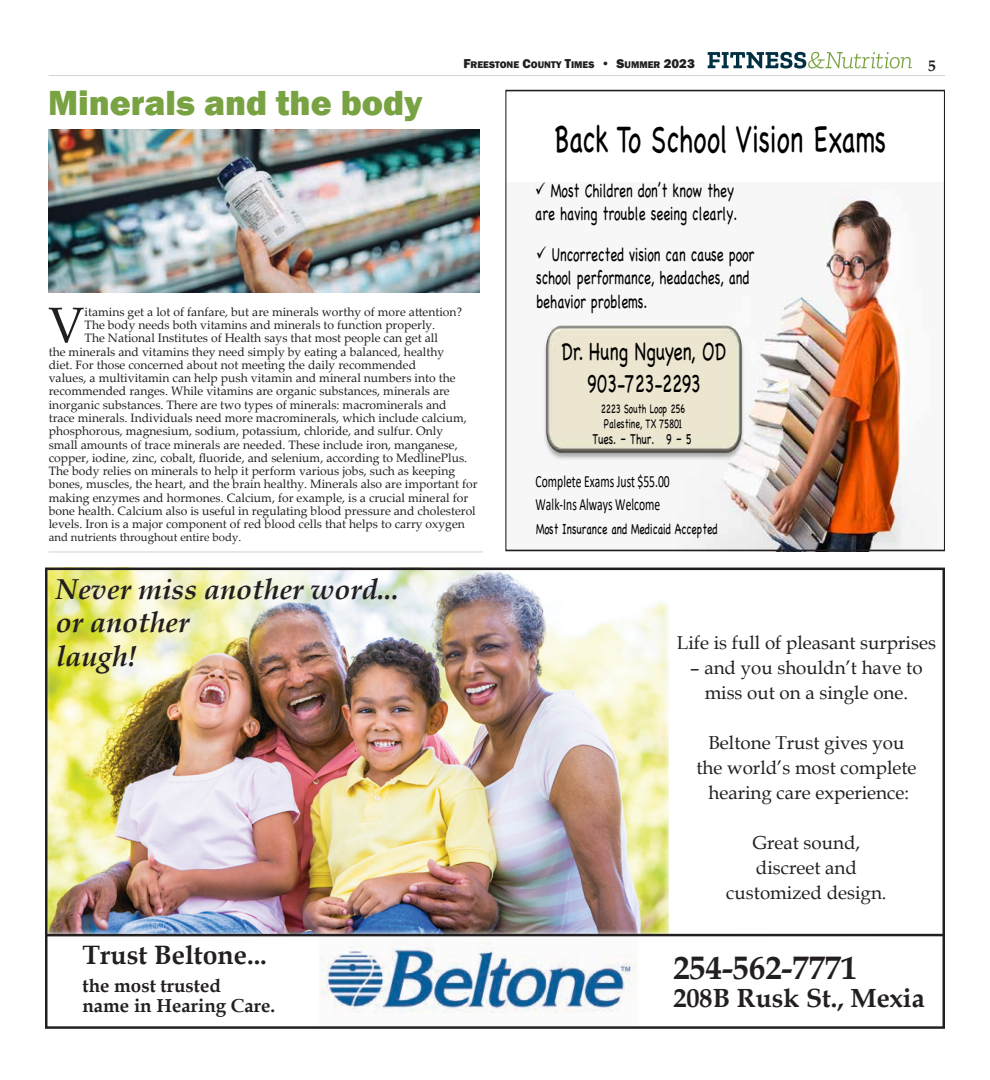
<style>
.page{position:relative;width:990px;height:1080px;background:#fff}
.page>*{position:absolute;margin:0;border:0;box-sizing:border-box;transform-origin:0 0}
.t1{font:50.25px "Palatino Linotype";color:#231f20}
.t2{font:38.5px "Chalkboard";color:#000;scale:.68 1}
.t3{font:800 35.88px "Franklin Gothic";color:#79a342}
.t4{font:700 32.5px "Book Antiqua";color:#231f20}
.t5{font:italic 700 28.75px/33.8px "Book Antiqua";color:#231f20}
.t6{font:700 26.5px "Book Antiqua";color:#231f20}
.t7{font:700 26.25px "Book Antiqua";color:#231f20}
.t8{font:25.62px/32.2px "Chalkboard";letter-spacing:.005em;color:#000;text-align:center;scale:.68 1}
.t9{font:19.25px/23.6px "Chalkboard";color:#000;scale:.68 1}
.t10{font:18.75px/25px "Book Antiqua";color:#231f20;text-align:center}
.t11{font:700 18.75px/20px "Book Antiqua";color:#231f20}
.t12{font:17.12px "Calibri";color:#000;scale:.68 1}
.t13{font:700 16px "Palatino Linotype";color:#231f20}
.t14{font:15px "Chalkboard";color:#000;scale:.68 1}
.t15{font:12.88px/14.9px "Chalkboard";letter-spacing:-.005em;color:#000;scale:.68 1}
.t16{font:12.12px "Palatino Linotype";color:#231f20}
.t17{font:11.38px "Palatino Linotype";color:#231f20}
.t18{font:800 9.88px "Franklin Gothic";color:#231f20}
.s1{font-size:13.25px}
</style>
<div class="page">
<img style="left:45px;top:568px;width:900px;height:461px">
<hr style="left:45px;top:934px;width:900px;height:2px;background:#231f20">
<img style="left:541px;top:195px;width:389px;height:354px">
<img style="left:542px;top:322px;width:204px;height:142px">
<hr style="left:49px;top:552px;width:434px;height:1px;background:#d1d3d4">
<hr style="left:49px;top:75px;width:896px;height:1px;background:#d1d3d4">
<svg style="left:708px;top:52px;width:204px;height:16px"></svg>
<img style="left:49px;top:130px;width:430px;height:163px">
<h3 class="t3" style="left:48px;top:80px;width:376px">Minerals and the body</h3>
<p class="t18" style="left:463px;top:59px;width:233px"><span class="s1">F</span>REESTONE <span class="s1">C</span>OUNTY <span class="s1">T</span>IMES <span class="s1">• S</span>UMMER <span class="s1">2023</span></p>
<h1 class="t1" style="left:48px;top:290px;width:38px">V</h1>
<p class="t16" style="left:85px;top:303px;width:379px">itamins get a lot of fanfare, but are minerals worthy of more attention?</p>
<p class="t16" style="left:85px;top:316px;width:352px">The body needs both vitamins and minerals to function properly.</p>
<p class="t16" style="left:85px;top:330px;width:355px">The National Institutes of Health says that most people can get all</p>
<p class="t16" style="left:49px;top:343px;width:397px">the minerals and vitamins they need simply by eating a balanced, healthy</p>
<p class="t16" style="left:49px;top:356px;width:369px">diet. For those concerned about not meeting the daily recommended</p>
<p class="t16" style="left:49px;top:369px;width:408px">values, a multivitamin can help push vitamin and mineral numbers into the</p>
<p class="t16" style="left:49px;top:383px;width:403px">recommended ranges. While vitamins are organic substances, minerals are</p>
<p class="t16" style="left:49px;top:396px;width:399px">inorganic substances. There are two types of minerals: macrominerals and</p>
<p class="t16" style="left:49px;top:409px;width:420px">trace minerals. Individuals need more macrominerals, which include calcium,</p>
<p class="t16" style="left:49px;top:423px;width:396px">phosphorous, magnesium, sodium, potassium, chloride, and sulfur. Only</p>
<p class="t16" style="left:49px;top:436px;width:411px">small amounts of trace minerals are needed. These include iron, manganese,</p>
<p class="t16" style="left:49px;top:449px;width:420px">copper, iodine, zinc, cobalt, fluoride, and selenium, according to MedlinePlus.</p>
<p class="t16" style="left:49px;top:462px;width:408px">The body relies on minerals to help it perform various jobs, such as keeping</p>
<p class="t16" style="left:49px;top:476px;width:430px">bones, muscles, the heart, and the brain healthy. Minerals also are important for</p>
<p class="t16" style="left:49px;top:489px;width:421px">making enzymes and hormones. Calcium, for example, is a crucial mineral for</p>
<p class="t16" style="left:49px;top:502px;width:429px">bone health. Calcium also is useful in regulating blood pressure and cholesterol</p>
<p class="t16" style="left:49px;top:516px;width:418px">levels. Iron is a major component of red blood cells that helps to carry oxygen</p>
<p class="t17" style="left:49px;top:529px;width:194px">and nutrients throughout entire body.</p>
<h2 class="t2" style="left:554px;top:116px;width:490px">Back To School Vision Exams</h2>
<h3 class="t9" style="left:535px;top:179px;width:299px;line-height:23.1px">✓ Most Children don’t know they are having trouble seeing clearly.</h3>
<h3 class="t9" style="left:536px;top:242px;width:323px">✓ Uncorrected vision can cause poor school performance, headaches, and behavior problems.</h3>
<h3 class="t8" style="left:562px;top:335px;width:243px">Dr. Hung Nguyen, OD<br>903-723-2293</h3>
<p class="t15" style="left:601px;top:401px;width:125px">2223 South Loop 256<br>Palestine, TX 75801</p>
<p class="t14" style="left:592px;top:430px;width:147px">Tues. – Thur. 9 – 5</p>
<h3 class="t12" style="left:536px;top:469px;width:199px">Complete Exams Just $55.00</h3>
<h3 class="t12" style="left:536px;top:493px;width:185px">Walk-Ins Always Welcome</h3>
<p class="t14" style="left:536px;top:520px;width:269px">Most Insurance and Medicaid Accepted</p>
<h3 class="t13" style="left:928px;top:55px;width:9px">5</h3>
<h3 class="t5" style="left:56px;top:572px;width:345px">Never miss another word... or another<br>laugh!</h3>
<h3 class="t6" style="left:82px;top:937px;width:186px">Trust Beltone...</h3>
<h3 class="t11" style="left:82px;top:975px;width:194px">the most trusted<br>name in Hearing Care.</h3>
<h3 class="t10" style="left:677px;top:629px;width:261px">Life is full of pleasant surprises</h3>
<h3 class="t10" style="left:690px;top:654px;width:234px">– and you shouldn’t have to miss out on a single one.</h3>
<h3 class="t10" style="left:696px;top:729px;width:222px">Beltone Trust gives you the world’s most complete hearing care experience:</h3>
<h3 class="t10" style="left:726px;top:829px;width:162px">Great sound, discreet and customized design.</h3>
<h3 class="t4" style="left:673px;top:945px;width:186px">254-562-7771</h3>
<h3 class="t7" style="left:673px;top:981px;width:253px">208B Rusk St., Mexia</h3>
</div>
